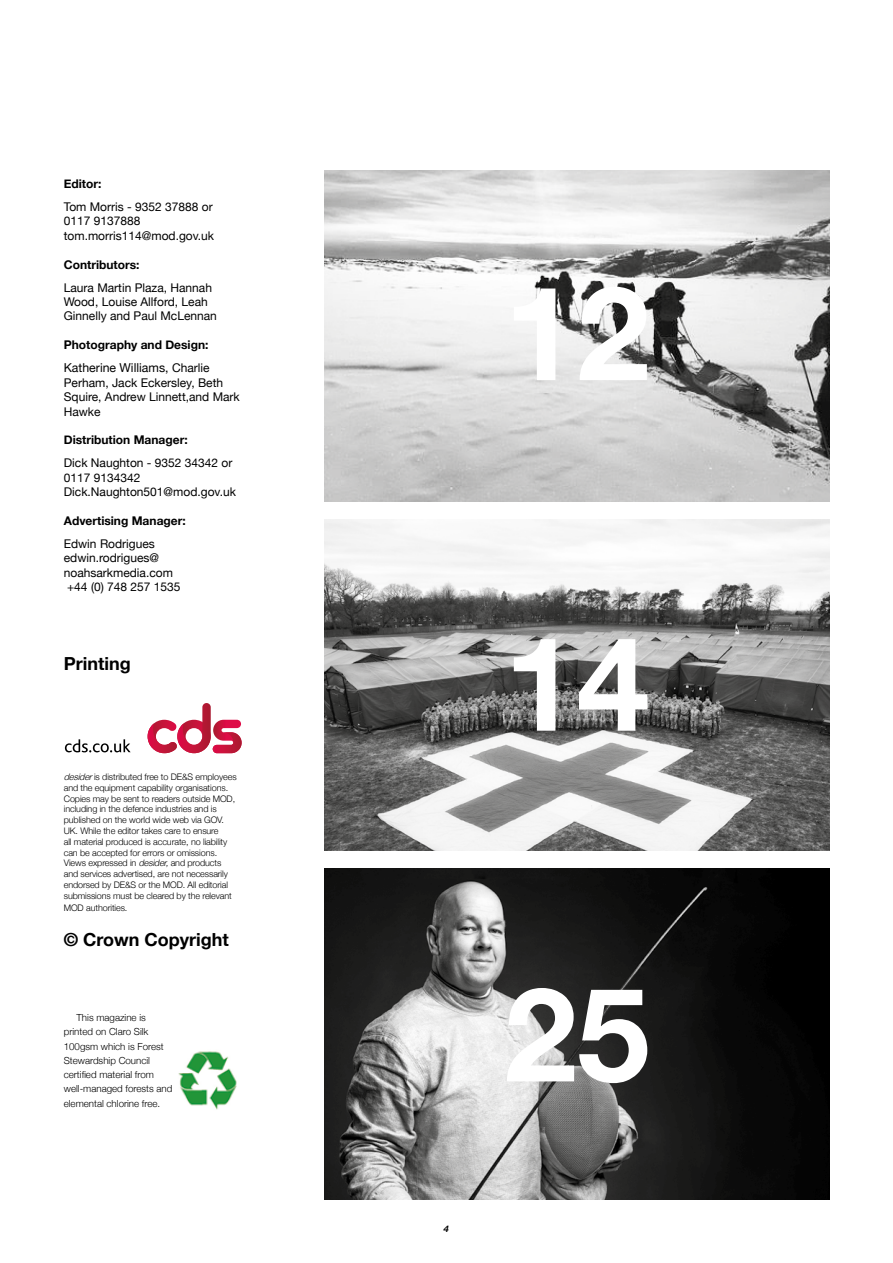
<style>
.page{position:relative;width:893px;height:1263px;background:#fff}
.page>*{position:absolute;margin:0;border:0;box-sizing:border-box;transform-origin:0 0}
.t1{font:700 130.8px "Helvetica Neue";color:#fff}
.t2{font:700 18px "Helvetica Neue";color:#000}
.t3{font:12.3px "Helvetica Neue";color:#000}
.t4{font:12px/14.4px "Helvetica Neue";color:#000}
.t5{font:700 12px "Helvetica Neue";color:#000}
.Body_text{font:300 9.75px/14.2px "Helvetica Neue";color:#000;text-align:right}
.t6{font:300 9px/10.8px "Helvetica Neue";letter-spacing:-.01em;color:#000}
.t7{font:italic 700 9px "Helvetica Neue";color:#000}
.s1{font-size:12px}
.s2{font-style:italic}
</style>
<div class="page">
<hr style="left:892px;top:0;width:1px;height:1263px;background:#51728a">
<img style="left:325px;top:519px;width:504px;height:331px">
<img style="left:325px;top:170px;width:504px;height:331px">
<img style="left:325px;top:868px;width:504px;height:331px">
<img style="left:178px;top:1051px;width:59px;height:59px">
<svg style="left:65px;top:739px;width:66px;height:13px"></svg>
<svg style="left:148px;top:703px;width:94px;height:50px"></svg>
<p class="t5" style="left:64px;top:174px;width:39px">Editor:</p>
<p class="t4" style="left:64px;top:200px;width:150px">Tom Morris - 9352 37888 or<br>0117 9137888</p>
<p class="t4" style="left:64px;top:229px;width:152px">tom.morris114@mod.gov.uk</p>
<p class="t5" style="left:64px;top:255px;width:77px">Contributors:</p>
<p class="t4" style="left:64px;top:281px;width:155px">Laura Martin Plaza, Hannah<br>Wood, Louise Allford, Leah<br>Ginnelly and Paul McLennan</p>
<p class="t5" style="left:64px;top:335px;width:146px">Photography and Design:</p>
<p class="t3" style="left:64px;top:359px;width:147px">Katherine Williams, <span class="s1">Charlie</span></p>
<p class="t4" style="left:64px;top:376px;width:178px">Perham, Jack Eckersley, Beth<br>Squire, Andrew Linnett,and Mark<br>Hawke</p>
<p class="t5" style="left:64px;top:431px;width:125px">Distribution Manager:</p>
<p class="t4" style="left:64px;top:457px;width:170px">Dick Naughton - 9352 34342 or<br>0117 9134342</p>
<p class="t4" style="left:64px;top:485px;width:174px">Dick.Naughton501@mod.gov.uk</p>
<p class="t5" style="left:64px;top:511px;width:123px">Advertising Manager:</p>
<p class="t4" style="left:64px;top:537px;width:93px">Edwin Rodrigues</p>
<p class="t4" style="left:64px;top:551px;width:118px">edwin.rodrigues@ noahsarkmedia.com +44 (0) 748 257 1535</p>
<p class="t2" style="left:64px;top:650px;width:68px">Printing</p>
<p class="t6" style="left:64px;top:771px;width:174px"><span class="s2">desider</span>is distributed free to DE&amp;S employees and the equipment capability organisations.<br>Copies may be sent to readers outside MOD, including in the defence industries and is published on the world wide web via GOV.<br>UK. While the editor takes care to ensure<br>all material produced is accurate, no liability can be accepted for errors or omissions.<br>Views expressed in <span class="s2">desider,</span>and products and services advertised, are not necessarily endorsed by DE&amp;S or the MOD. All editorial submissions must be cleared by the relevant</p>
<p class="t6" style="left:64px;top:902px;width:65px">MOD authorities.</p>
<p class="t2" style="left:64px;top:925px;width:167px">© Crown Copyright</p>
<p class="Body_text" style="left:64px;top:1010px;width:86px">This magazine is printed on Claro Silk</p>
<p class="Body_text" style="left:64px;top:1053px;width:92px;text-align:left">Stewardship Council certified material from</p>
<p class="Body_text" style="left:64px;top:1095px;width:98px">elemental chlorine free.</p>
<p class="Body_text" style="left:64px;top:1038px;width:101px">100gsm which is Forest</p>
<p class="Body_text" style="left:64px;top:1081px;width:110px">well-managed forests and</p>
<p class="t1" style="left:504px;top:231px;width:147px">12</p>
<p class="t1" style="left:504px;top:581px;width:147px">14</p>
<p class="t7" style="left:444px;top:1222px;width:7px">4</p>
<p class="t1" style="left:504px;top:932px;width:147px">25</p>
</div>
